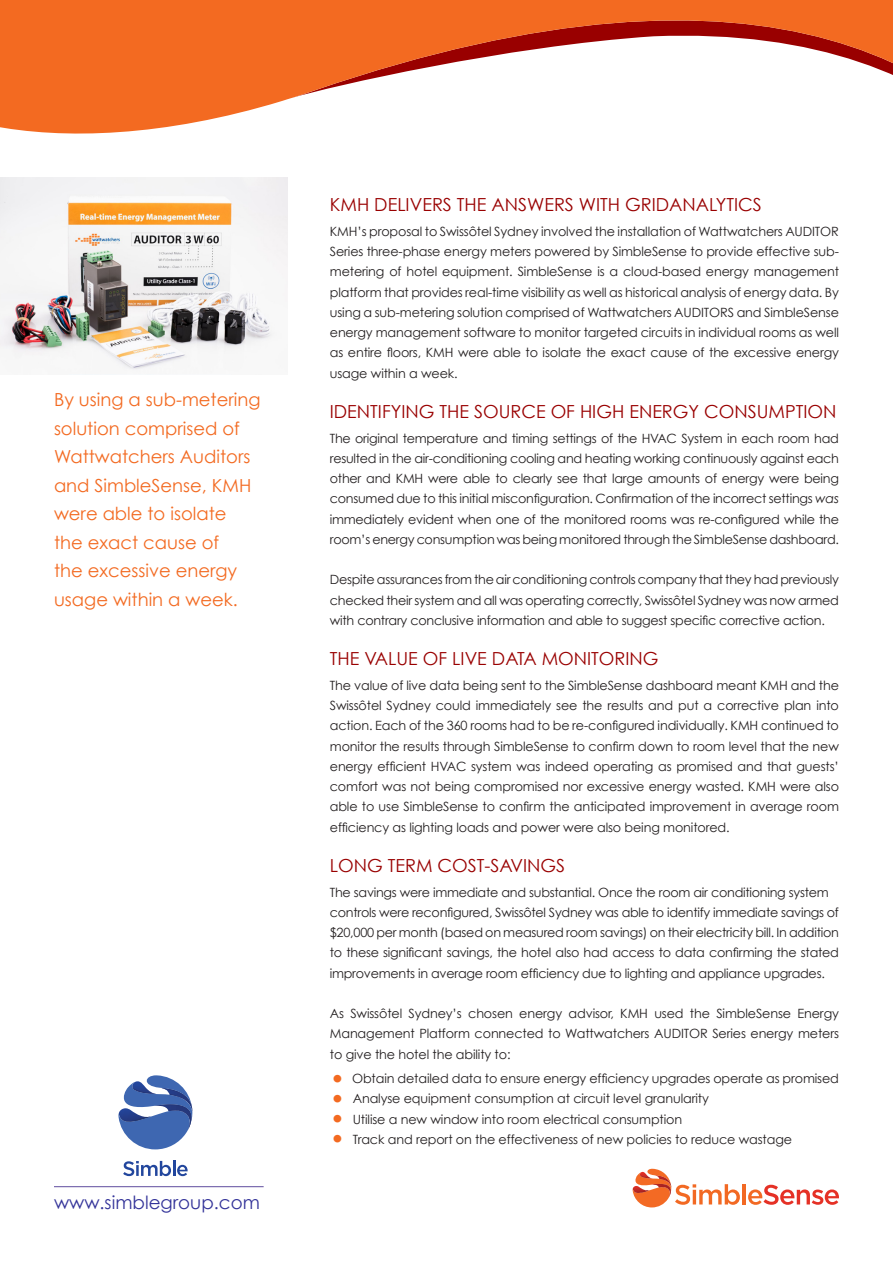
<style>
.page{position:relative;width:893px;height:1263px;background:#fff}
.page>*{position:absolute;margin:0;border:0;box-sizing:border-box;transform-origin:0 0}
.t1{font:18.3px "Century Gothic";color:#339}
.t2{font:18px "Century Gothic";color:#f36a21}
.t3{font:18px "Century Gothic";color:#900}
.t4{font:12.75px/20.2px "Century Gothic";letter-spacing:-.01em;color:#231f20;text-align:justify}
.s1{font-style:italic}
.s2{font-size:25.5px;color:#f36a21}
</style>
<div class="page">
<svg style="left:0;top:0;width:893px;height:221px"></svg>
<img style="left:0;top:178px;width:287px;height:192px">
<hr style="left:742px;top:1184px;width:4px;height:20px;background:#f26923">
<svg style="left:748px;top:1185px;width:91px;height:20px"></svg>
<svg style="left:632px;top:1169px;width:108px;height:38px"></svg>
<svg style="left:118px;top:1075px;width:75px;height:74px"></svg>
<svg style="left:123px;top:1161px;width:65px;height:15px"></svg>
<hr style="left:54px;top:1186px;width:210px;height:1px;background:#5f4c9f">
<p class="t2" style="left:54px;top:389px;width:208px">By using a sub-metering</p>
<p class="t2" style="left:54px;top:417px;width:187px">solution comprised of</p>
<p class="t2" style="left:54px;top:446px;width:198px">Wattwatchers Auditors</p>
<p class="t2" style="left:54px;top:474px;width:199px">and SimbleSense, KMH</p>
<p class="t2" style="left:54px;top:503px;width:174px">were able to isolate</p>
<p class="t2" style="left:54px;top:531px;width:167px">the exact cause of</p>
<p class="t2" style="left:54px;top:560px;width:185px">the excessive energy</p>
<p class="t2" style="left:54px;top:588px;width:185px">usage within a week.</p>
<p class="t1" style="left:54px;top:1191px;width:207px">www.simblegroup.com</p>
<p class="t3" style="left:330px;top:194px;width:434px">KMH DELIVERS THE ANSWERS WITH GRIDANALYTICS</p>
<p class="t4" style="left:330px;top:221px;width:511px">KMH’s proposal to Swissôtel Sydney involved the installation of Wattwatchers AUDITOR</p>
<p class="t4" style="left:330px;top:241px;width:511px">Series three-phase energy meters powered by SimbleSense to provide effective sub&shy;metering of hotel equipment. SimbleSense is a cloud-based energy management platform that provides real-time visibility as well as historical analysis of energy data. By using a sub-metering solution comprised of Wattwatchers AUDITORS and SimbleSense energy management software to monitor targeted circuits in individual rooms as well as entire floors, KMH were able to isolate the exact cause of the excessive energy usage within a week.</p>
<p class="t3" style="left:330px;top:401px;width:508px">IDENTIFYING THE SOURCE OF HIGH ENERGY CONSUMPTION</p>
<p class="t4" style="left:330px;top:428px;width:511px">The original temperature and timing settings of the HVAC System in each room had resulted in the air-conditioning cooling and heating working continuously against each other and KMH were able to clearly see that large amounts of energy were being consumed due to this initial misconfiguration. Confirmation of the incorrect settings <span class="s1">was </span>immediately evident when one of the monitored rooms was re-configured while the room’s energy consumption was being monitored through the SimbleSense dashboard.</p>
<p class="t4" style="left:330px;top:569px;width:511px">Despite assurances from the air conditioning controls company that they had previously checked their system and all was operating correctly, Swissôtel Sydney was now armed with contrary conclusive information and able to suggest specific corrective action.</p>
<p class="t3" style="left:330px;top:648px;width:330px">THE VALUE OF LIVE DATA MONITORING</p>
<p class="t4" style="left:330px;top:675px;width:511px">The value of live data being sent to the SimbleSense dashboard meant KMH and the</p>
<p class="t4" style="left:330px;top:695px;width:511px">Swissôtel Sydney could immediately see the results and put a corrective plan into action. Each of the 360 rooms had to be re-configured individually. KMH continued to monitor the results through SimbleSense to confirm down to room level that the new energy efficient HVAC system was indeed operating as promised and that guests’ comfort was not being compromised nor excessive energy wasted. KMH were also able to use SimbleSense to confirm the anticipated improvement in average room efficiency as lighting loads and power were also being monitored.</p>
<p class="t3" style="left:330px;top:855px;width:237px">LONG TERM COST-SAVINGS</p>
<p class="t4" style="left:330px;top:882px;width:501px">The savings were immediate and substantial. Once the room air conditioning system</p>
<p class="t4" style="left:330px;top:902px;width:511px">controls were reconfigured, Swissôtel Sydney was able to identify immediate savings of $20,000 per month (based on measured room savings) on their electricity bill. In addition to these significant savings, the hotel also had access to data confirming the stated improvements in average room efficiency due to lighting and appliance upgrades.</p>
<p class="t4" style="left:330px;top:1003px;width:511px">As Swissôtel Sydney’s chosen energy advisor, KMH used the SimbleSense Energy Management Platform connected to Wattwatchers AUDITOR Series energy meters to give the hotel the ability to:</p>
<p class="t4" style="left:330px;top:1068px;width:511px"><span class="s2">•</span> Obtain detailed data to ensure energy efficiency upgrades operate as promised</p>
<p class="t4" style="left:330px;top:1088px;width:381px"><span class="s2">•</span> Analyse equipment consumption at circuit level granularity</p>
<p class="t4" style="left:330px;top:1109px;width:354px"><span class="s2">•</span> Utilise a new window into room electrical consumption</p>
<p class="t4" style="left:330px;top:1129px;width:464px"><span class="s2">•</span> Track and report on the effectiveness of new policies to reduce wastage</p>
</div>
